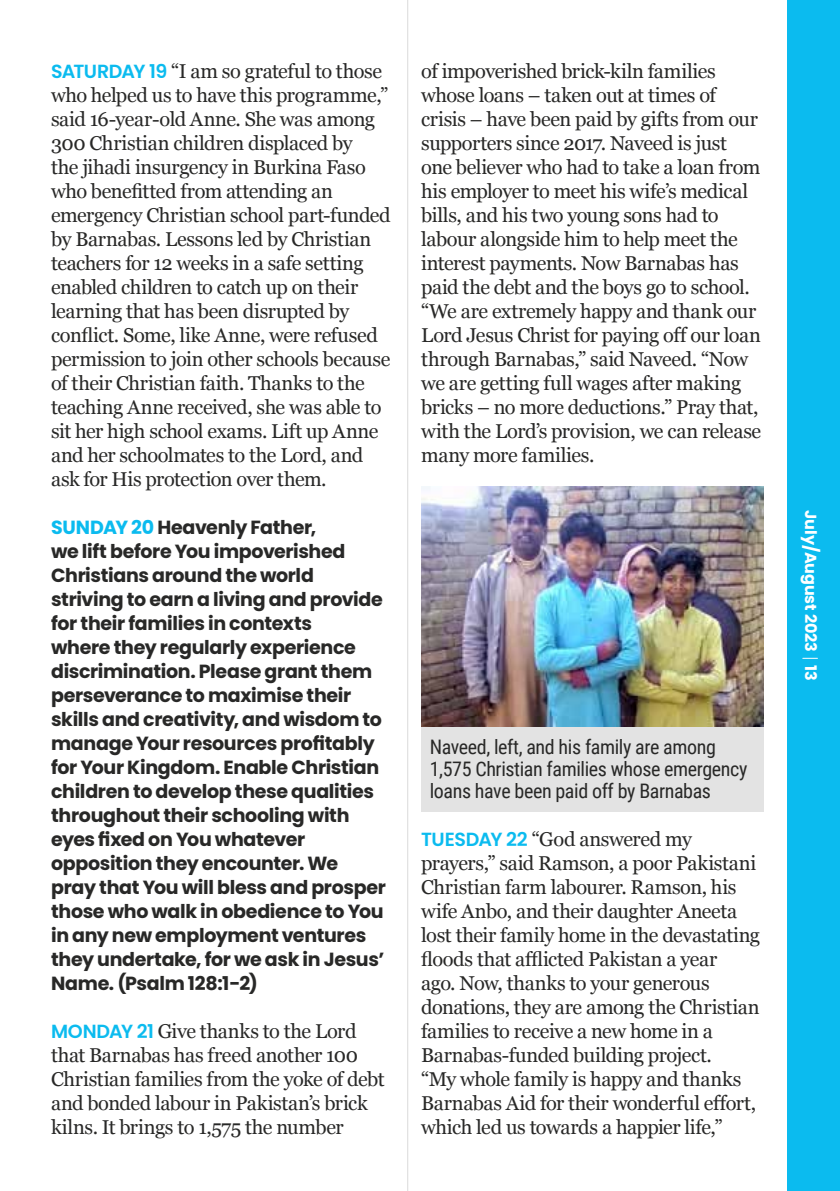
<style>
.page{position:relative;width:840px;height:1191px;background:#fff}
.page>*{position:absolute;margin:0;border:0;box-sizing:border-box;transform-origin:0 0}
.t1{font:20px/24px "Georgia";letter-spacing:-.02em;color:#282827}
.t2{font:20px/22px "Roboto Condensed";letter-spacing:-.02em;color:#282827}
.t3{font:700 19px/24px "Poppins";letter-spacing:-.015em;color:#282827}
.t4{font:700 16px "Poppins";letter-spacing:-.01em;color:#fff}
.s1{font-family:"Poppins";font-weight:600;font-size:19px;color:#0bbbef}
.s2{color:#0bbbef}
</style>
<div class="page">
<div style="left:787px;top:0;width:52px;height:1191px;background:#0bbbef"></div>
<svg style="left:802px;top:658px;width:15px;height:1px"></svg>
<hr style="left:407px;top:0;width:1px;height:1191px;background:#dadada">
<div style="left:421px;top:727px;width:342px;height:85px;background:#e3e3e3"></div>
<img style="left:421px;top:487px;width:342px;height:240px">
<p class="t1" style="left:51px;top:58px;width:341px"><span class="s1">SATURDAY 19</span> “I am so grateful to those who helped us to have this programme,” said 16-year-old Anne. She was among 300 Christian children displaced by<br>the jihadi insurgency in Burkina Faso who benefitted from attending an emergency Christian school part-funded by Barnabas. Lessons led by Christian teachers for 12 weeks in a safe setting enabled children to catch up on their learning that has been disrupted by conflict. Some, like Anne, were refused permission to join other schools because of their Christian faith. Thanks to the teaching Anne received, she was able to sit her high school exams. Lift up Anne and her schoolmates to the Lord, and ask for His protection over them.</p>
<p class="t3" style="left:51px;top:515px;width:336px"><span class="s2">SUNDAY 20</span> Heavenly Father,<br>we lift before You impoverished<br>Christians around the world striving to earn a living and provide for their families in contexts<br>where they regularly experience discrimination. Please grant them perseverance to maximise their skills and creativity, and wisdom to manage Your resources profitably for Your Kingdom. Enable Christian children to develop these qualities throughout their schooling with eyes fixed on You whatever opposition they encounter. We pray that You will bless and prosper those who walk in obedience to You in any new employment ventures they undertake, for we ask in Jesus’<br>Name. (Psalm 128:1-2)</p>
<p class="t1" style="left:51px;top:1018px;width:335px"><span class="s1">MONDAY 21</span> Give thanks to the Lord that Barnabas has freed another 100<br>Christian families from the yoke of debt and bonded labour in Pakistan’s brick kilns. It brings to 1,575 the number</p>
<p class="t1" style="left:421px;top:58px;width:341px">of impoverished brick-kiln families whose loans – taken out at times of crisis – have been paid by gifts from our supporters since 2017. Naveed is just one believer who had to take a loan from his employer to meet his wife’s medical bills, and his two young sons had to labour alongside him to help meet the interest payments. Now Barnabas has paid the debt and the boys go to school. “We are extremely happy and thank our Lord Jesus Christ for paying off our loan through Barnabas,” said Naveed. “Now we are getting full wages after making bricks – no more deductions.” Pray that, with the Lord’s provision, we can release many more families.</p>
<p class="t2" style="left:429px;top:735px;width:319px">Naveed, left, and his family are among<br>1,575 Christian families whose emergency loans have been paid off by Barnabas</p>
<p class="t1" style="left:421px;top:826px;width:340px"><span class="s1">TUESDAY 22</span> “God answered my prayers,” said Ramson, a poor Pakistani Christian farm labourer. Ramson, his wife Anbo, and their daughter Aneeta lost their family home in the devastating floods that afflicted Pakistan a year<br>ago. Now, thanks to your generous donations, they are among the Christian families to receive a new home in a Barnabas-funded building project.<br>“My whole family is happy and thanks Barnabas Aid for their wonderful effort, which led us towards a happier life,”</p>
<p class="t4" style="left:819px;top:510px;width:172px;rotate:90deg">July/August 2023 13</p>
</div>
